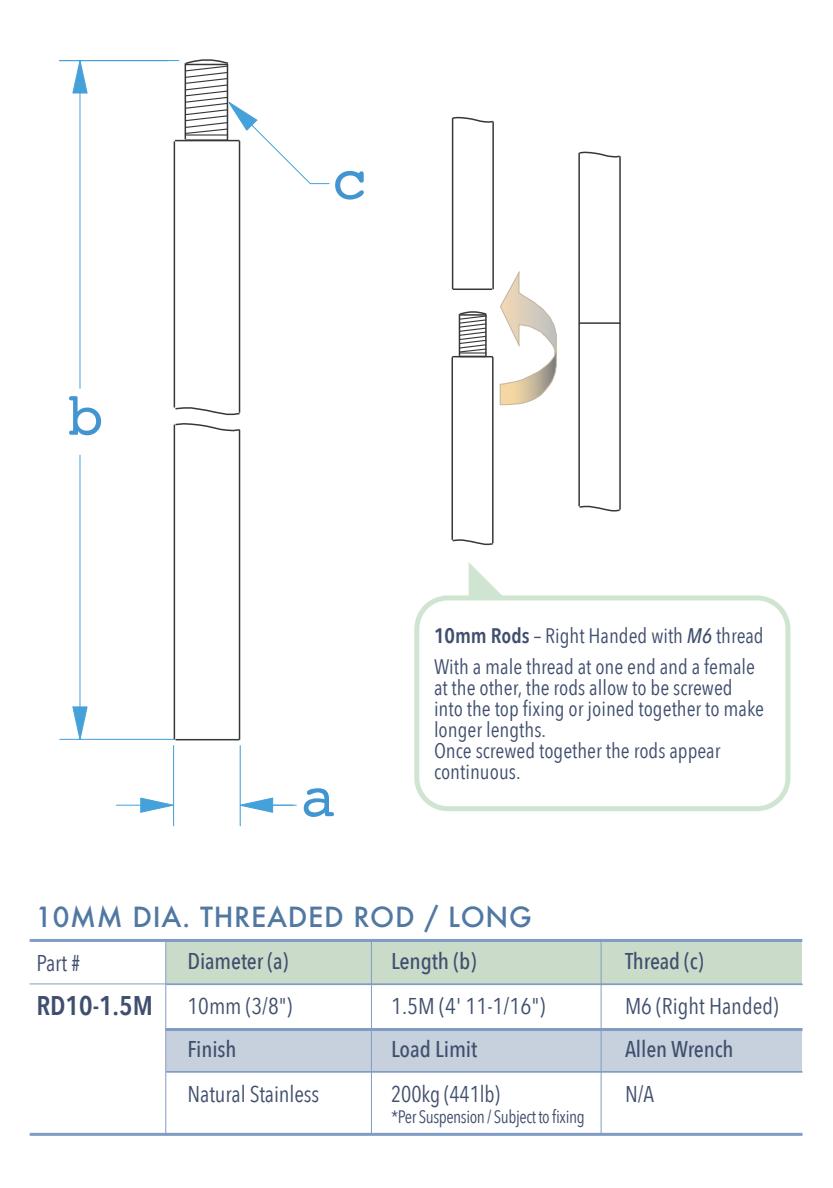
<style>
.page{position:relative;width:833px;height:1188px;background:#fff}
.page>*{position:absolute;margin:0;border:0;box-sizing:border-box;transform-origin:0 0}
.t1{font:60.3px "Courier";color:#4295d1}
.t2{font:500 27px "Futura";letter-spacing:.025em;color:#5078a2}
.t3{font:600 27px "Avenir Next Condensed";color:#404f6e}
.t4{font:22.8px "Avenir Next Condensed";letter-spacing:-.005em;color:#404f6e}
.t5{font:500 22.8px "Avenir Next Condensed";letter-spacing:-.005em;color:#404f6e}
.t6{font:22.8px "Avenir Next Condensed";letter-spacing:-.005em;color:#404f6e;scale:.96 1}
.t7{font:21px/21px "Avenir Next Condensed";color:#404f6e}
.t8{font:18px "Avenir Next Condensed";letter-spacing:-.025em;color:#404f6e;scale:.96 1}
.s1{font-weight:600}
.s2{font-weight:500;font-style:italic}
</style>
<div class="page">
<div style="left:166px;top:1029px;width:636px;height:42px;background:#c7d1dd"></div>
<div style="left:166px;top:941px;width:636px;height:42px;background:#cbdbc9"></div>
<hr style="left:30px;top:939px;width:772px;height:3px;background:#819cc4">
<hr style="left:30px;top:984px;width:772px;height:1px;background:#819cc4">
<hr style="left:166px;top:1028px;width:636px;height:3px;background:#819cc4">
<hr style="left:166px;top:1071px;width:636px;height:2px;background:#819cc4">
<hr style="left:165px;top:941px;width:1px;height:193px;background:#819cc4">
<hr style="left:371px;top:941px;width:1px;height:192px;background:#819cc4">
<hr style="left:600px;top:941px;width:1px;height:193px;background:#819cc4">
<hr style="left:30px;top:1133px;width:772px;height:3px;background:#819cc4">
<hr style="left:492px;top:122px;width:2px;height:167px;background:#363739">
<hr style="left:452px;top:118px;width:1px;height:171px;background:#363739">
<svg style="left:451px;top:116px;width:43px;height:8px"></svg>
<hr style="left:492px;top:357px;width:1px;height:186px;background:#363739">
<hr style="left:451px;top:357px;width:2px;height:183px;background:#363739">
<hr style="left:452px;top:356px;width:40px;height:1px;background:#363739">
<svg style="left:458px;top:311px;width:29px;height:45px"></svg>
<svg style="left:451px;top:538px;width:43px;height:8px"></svg>
<hr style="left:453px;top:289px;width:39px;height:1px;background:#363739">
<hr style="left:619px;top:156px;width:1px;height:168px;background:#363739">
<hr style="left:578px;top:153px;width:2px;height:171px;background:#363739">
<svg style="left:578px;top:151px;width:43px;height:7px"></svg>
<hr style="left:619px;top:323px;width:1px;height:187px;background:#363739">
<hr style="left:578px;top:324px;width:2px;height:182px;background:#363739">
<hr style="left:579px;top:322px;width:41px;height:2px;background:#363739">
<svg style="left:578px;top:505px;width:43px;height:7px"></svg>
<svg style="left:500px;top:271px;width:56px;height:134px"></svg>
<hr style="left:239px;top:430px;width:1px;height:310px;background:#363739">
<hr style="left:174px;top:425px;width:1px;height:315px;background:#363739">
<svg style="left:174px;top:423px;width:67px;height:9px"></svg>
<hr style="left:239px;top:141px;width:1px;height:272px;background:#363739">
<hr style="left:174px;top:141px;width:1px;height:267px;background:#363739">
<hr style="left:175px;top:140px;width:64px;height:1px;background:#363739">
<svg style="left:174px;top:406px;width:67px;height:10px"></svg>
<hr style="left:175px;top:739px;width:64px;height:1px;background:#363739">
<svg style="left:468px;top:562px;width:34px;height:33px"></svg>
<div style="left:414px;top:595px;width:376px;height:216px;background:#d0e5d1;border-radius:33px"></div>
<div style="left:419px;top:600px;width:366px;height:206px;background:#fff;border-radius:28px"></div>
<hr style="left:60px;top:739px;width:114px;height:1px;background:#45a1d9">
<hr style="left:59px;top:60px;width:120px;height:1px;background:#45a1d9">
<hr style="left:80px;top:80px;width:1px;height:309px;background:#45a1d9">
<svg style="left:73px;top:61px;width:14px;height:32px"></svg>
<hr style="left:80px;top:455px;width:1px;height:265px;background:#45a1d9">
<svg style="left:73px;top:707px;width:14px;height:33px"></svg>
<hr style="left:259px;top:805px;width:37px;height:1px;background:#45a1d9">
<svg style="left:241px;top:798px;width:52px;height:14px"></svg>
<hr style="left:116px;top:805px;width:46px;height:1px;background:#45a1d9">
<svg style="left:141px;top:798px;width:32px;height:14px"></svg>
<hr style="left:240px;top:745px;width:1px;height:81px;background:#45a1d9">
<hr style="left:173px;top:745px;width:1px;height:81px;background:#45a1d9">
<svg style="left:184px;top:59px;width:146px;height:125px"></svg>
<h1 class="t1" style="left:67px;top:369px;width:38px">b</h1>
<h1 class="t1" style="left:332px;top:133px;width:38px">c</h1>
<h1 class="t1" style="left:300px;top:751px;width:38px">a</h1>
<p class="t7" style="left:434px;top:619px;width:331px;line-height:31.5px"><span class="s1">10mm Rods</span> – Right Handed with <span class="s2">M6</span> thread<br>With a male thread at one end and a female</p>
<p class="t7" style="left:434px;top:677px;width:331px">at the other, the rods allow to be screwed into the top fixing or joined together to make longer lengths.<br>Once screwed together the rods appear continuous.</p>
<p class="t2" style="left:35px;top:899px;width:498px">10MM DIA. THREADED ROD / LONG</p>
<p class="t5" style="left:187px;top:947px;width:102px">Diameter (a)</p>
<p class="t4" style="left:187px;top:987px;width:106px">10mm (3/8")</p>
<p class="t5" style="left:391px;top:947px;width:87px">Length (b)</p>
<p class="t4" style="left:391px;top:987px;width:156px">1.5M (4' 11-1/16")</p>
<p class="t4" style="left:36px;top:944px;width:45px">Part #</p>
<p class="t3" style="left:36px;top:983px;width:118px">RD10-1.5M</p>
<p class="t5" style="left:187px;top:1035px;width:50px">Finish</p>
<p class="t4" style="left:187px;top:1074px;width:133px">Natural Stainless</p>
<p class="t5" style="left:391px;top:1035px;width:88px">Load Limit</p>
<p class="t6" style="left:391px;top:1074px;width:115px">200kg (441lb)</p>
<p class="t8" style="left:391px;top:1101px;width:203px">*Per Suspension / Subject to fixing</p>
<p class="t5" style="left:625px;top:947px;width:80px">Thread (c)</p>
<p class="t4" style="left:625px;top:987px;width:155px">M6 (Right Handed)</p>
<p class="t5" style="left:625px;top:1035px;width:110px">Allen Wrench</p>
<p class="t4" style="left:625px;top:1074px;width:30px">N/A</p>
</div>
